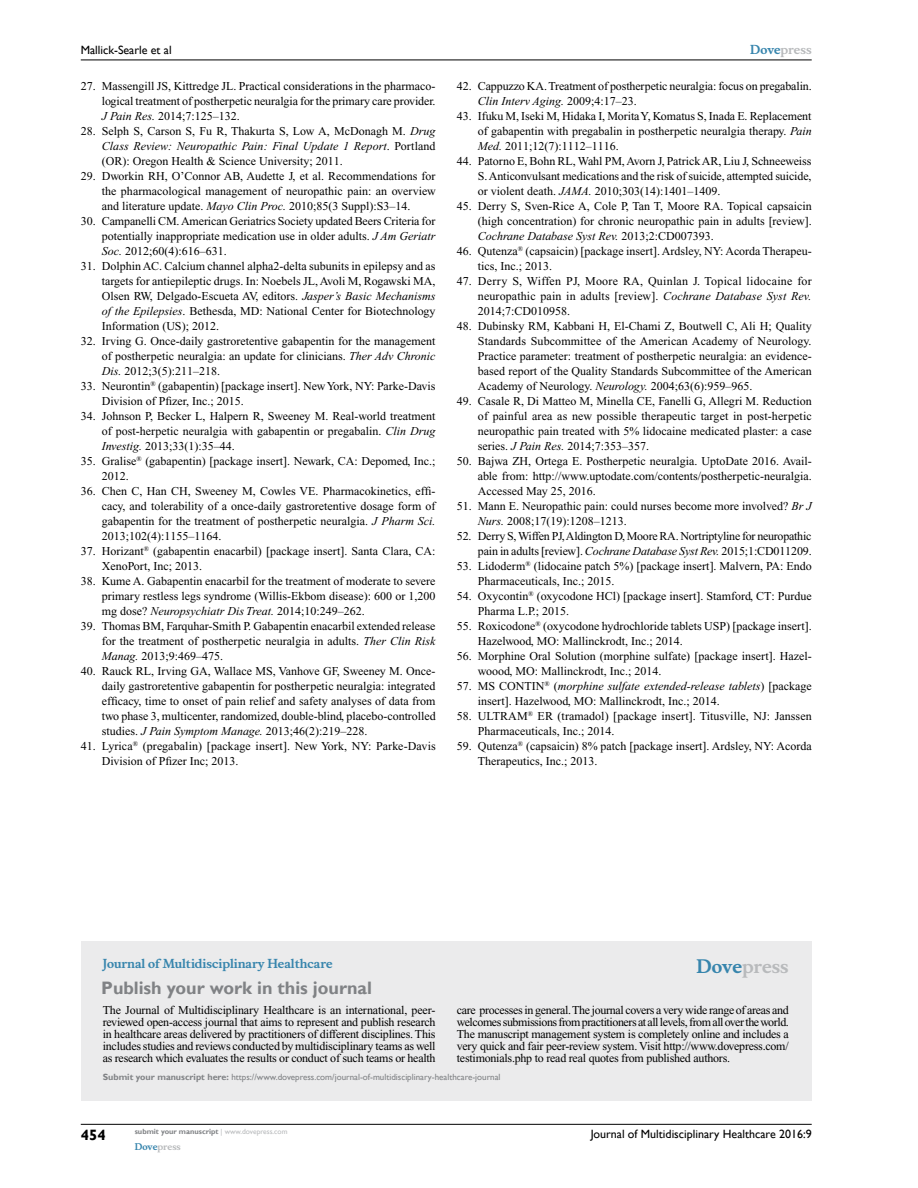
<style>
.page{position:relative;width:918px;height:1188px;background:#fff}
.page>*{position:absolute;margin:0;border:0;box-sizing:border-box;transform-origin:0 0}
.t1{font:700 18px "Gill Sans";color:#808285}
.t2{font:700 18px "Musee";color:#b8babc}
.t3{font:700 15px "Gill Sans";color:#000}
.t4{font:12px/15px "Times New Roman";color:#000;text-align:justify}
.t5{font:12px/15px "Times New Roman";letter-spacing:-.02em;color:#000;text-align:right}
.t6{font:12px "Gill Sans";color:#000}
.t7{font:700 12px "Musee";color:#3785ad}
.t8{font:700 12px "Musee";color:#b8babc}
.t9{font:9px "Gill Sans";color:#808285}
.t10{font:700 9px "Musee";color:#b8babc}
.t11{font:700 7.5px "Gill Sans";color:#808285}
.s1{font-style:italic}
.s2{color:#3785ad}
.s3{font-weight:700}
.s4{font-weight:400;color:#b8babc}
</style>
<div class="page">
<div style="left:81px;top:941px;width:731px;height:160px;background:#ebebec"></div>
<hr style="left:81px;top:1124px;width:731px;height:1px;background:#000">
<hr style="left:81px;top:60px;width:731px;height:1px;background:#000">
<p class="t6" style="left:81px;top:43px;width:92px">Mallick-Searle et al</p>
<p class="t4" style="left:102px;top:79px;width:335px;text-indent:-21px">27. Massengill JS, Kittredge JL. Practical considerations in the pharmaco&shy;logical treatment of postherpetic neuralgia for the primary care provider.<br><span class="s1">J Pain Res.</span> 2014;7:125–132.</p>
<p class="t4" style="left:102px;top:124px;width:335px;text-indent:-21px">28. Selph S, Carson S, Fu R, Thakurta S, Low A, McDonagh M. <span class="s1">Drug Class Review: Neuropathic Pain: Final Update 1 Report</span>. Portland (OR): Oregon Health &amp; Science University; 2011.</p>
<p class="t4" style="left:102px;top:169px;width:335px;text-indent:-21px">29. Dworkin RH, O’Connor AB, Audette J, et al. Recommendations for the pharmacological management of neuropathic pain: an overview and literature update. <span class="s1">Mayo Clin Proc.</span> 2010;85(3 Suppl):S3–14.</p>
<p class="t4" style="left:102px;top:214px;width:335px;text-indent:-21px">30. Campanelli CM. American Geriatrics Society updated Beers Criteria for potentially inappropriate medication use in older adults. <span class="s1">J Am Geriatr Soc.</span> 2012;60(4):616–631.</p>
<p class="t4" style="left:102px;top:259px;width:335px;text-indent:-21px">31. Dolphin AC. Calcium channel alpha2-delta subunits in epilepsy and as targets for antiepileptic drugs. In: Noebels JL, Avoli M, Rogawski MA, Olsen RW, Delgado-Escueta AV, editors. <span class="s1">Jasper’s Basic Mechanisms of the Epilepsies</span>. Bethesda, MD: National Center for Biotechnology Information (US); 2012.</p>
<p class="t4" style="left:102px;top:334px;width:335px;text-indent:-21px">32. Irving G. Once-daily gastroretentive gabapentin for the management of postherpetic neuralgia: an update for clinicians. <span class="s1">Ther Adv Chronic Dis.</span> 2012;3(5):211–218.</p>
<p class="t4" style="left:102px;top:379px;width:335px;text-indent:-21px">33. Neurontin<sup>®</sup> (gabapentin) [package insert]. New York, NY: Parke-Davis<br>Division of Pfizer, Inc.; 2015.</p>
<p class="t4" style="left:102px;top:409px;width:335px;text-indent:-21px">34. Johnson P, Becker L, Halpern R, Sweeney M. Real-world treatment of post-herpetic neuralgia with gabapentin or pregabalin. <span class="s1">Clin Drug Investig.</span> 2013;33(1):35–44.</p>
<p class="t4" style="left:102px;top:454px;width:335px;text-indent:-21px">35. Gralise<sup>®</sup> (gabapentin) [package insert]. Newark, CA: Depomed, Inc.;<br>2012.</p>
<p class="t4" style="left:102px;top:484px;width:335px;text-indent:-21px">36. Chen C, Han CH, Sweeney M, Cowles VE. Pharmacokinetics, effi&shy;cacy, and tolerability of a once-daily gastroretentive dosage form of gabapentin for the treatment of postherpetic neuralgia. <span class="s1">J Pharm Sci.<br></span>2013;102(4):1155–1164.</p>
<p class="t4" style="left:102px;top:544px;width:335px;text-indent:-21px">37. Horizant<sup>®</sup> (gabapentin enacarbil) [package insert]. Santa Clara, CA:<br>XenoPort, Inc; 2013.</p>
<p class="t4" style="left:102px;top:574px;width:335px;text-indent:-21px">38. Kume A. Gabapentin enacarbil for the treatment of moderate to severe primary restless legs syndrome (Willis-Ekbom disease): 600 or 1,200 mg dose? <span class="s1">Neuropsychiatr Dis Treat.</span> 2014;10:249–262.</p>
<p class="t4" style="left:102px;top:619px;width:335px;text-indent:-21px">39. Thomas BM, Farquhar-Smith P. Gabapentin enacarbil extended release for the treatment of postherpetic neuralgia in adults. <span class="s1">Ther Clin Risk Manag.</span> 2013;9:469–475.</p>
<p class="t4" style="left:102px;top:664px;width:336px;text-indent:-21px">40. Rauck RL, Irving GA, Wallace MS, Vanhove GF, Sweeney M. Once&shy;daily gastroretentive gabapentin for postherpetic neuralgia: integrated efficacy, time to onset of pain relief and safety analyses of data from two phase 3, multicenter, randomized, double-blind, placebo-controlled studies. <span class="s1">J Pain Symptom Manage.</span> 2013;46(2):219–228.</p>
<p class="t4" style="left:102px;top:739px;width:336px;text-indent:-21px">41. Lyrica<sup>®</sup> (pregabalin) [package insert]. New York, NY: Parke-Davis<br>Division of Pfizer Inc; 2013.</p>
<p class="t8" style="left:750px;top:43px;width:63px"><span class="s2">Dove</span>press</p>
<p class="t4" style="left:478px;top:79px;width:335px;text-indent:-21px">42. Cappuzzo KA. Treatment of postherpetic neuralgia: focus on pregabalin.<br><span class="s1">Clin Interv Aging.</span> 2009;4:17–23.</p>
<p class="t4" style="left:478px;top:109px;width:335px;text-indent:-21px">43. Ifuku M, Iseki M, Hidaka I, Morita Y, Komatus S, Inada E. Replacement of gabapentin with pregabalin in postherpetic neuralgia therapy. <span class="s1">Pain Med.</span> 2011;12(7):1112–1116.</p>
<p class="t4" style="left:478px;top:154px;width:335px;text-indent:-21px">44. Patorno E, Bohn RL, Wahl PM, Avorn J, Patrick AR, Liu J, Schneeweiss S. Anticonvulsant medications and the risk of suicide, attempted suicide, or violent death. <span class="s1">JAMA.</span> 2010;303(14):1401–1409.</p>
<p class="t4" style="left:478px;top:199px;width:335px;text-indent:-21px">45. Derry S, Sven-Rice A, Cole P, Tan T, Moore RA. Topical capsaicin (high concentration) for chronic neuropathic pain in adults [review].<br><span class="s1">Cochrane Database Syst Rev.</span> 2013;2:CD007393.</p>
<p class="t4" style="left:478px;top:244px;width:335px;text-indent:-21px">46. Qutenza<sup>®</sup> (capsaicin) [package insert]. Ardsley, NY: Acorda Therapeu&shy;tics, Inc.; 2013.</p>
<p class="t4" style="left:478px;top:274px;width:335px;text-indent:-21px">47. Derry S, Wiffen PJ, Moore RA, Quinlan J. Topical lidocaine for neuropathic pain in adults [review]. <span class="s1">Cochrane Database Syst Rev.<br></span>2014;7:CD010958.</p>
<p class="t4" style="left:478px;top:319px;width:335px;text-indent:-21px">48. Dubinsky RM, Kabbani H, El-Chami Z, Boutwell C, Ali H; Quality Standards Subcommittee of the American Academy of Neurology.<br>Practice parameter: treatment of postherpetic neuralgia: an evidence&shy;based report of the Quality Standards Subcommittee of the American Academy of Neurology. <span class="s1">Neurology.</span> 2004;63(6):959–965.</p>
<p class="t4" style="left:478px;top:394px;width:335px;text-indent:-21px">49. Casale R, Di Matteo M, Minella CE, Fanelli G, Allegri M. Reduction of painful area as new possible therapeutic target in post-herpetic neuropathic pain treated with 5% lidocaine medicated plaster: a case series. <span class="s1">J Pain Res.</span> 2014;7:353–357.</p>
<p class="t4" style="left:478px;top:454px;width:335px;text-indent:-21px">50. Bajwa ZH, Ortega E. Postherpetic neuralgia. UptoDate 2016. Avail&shy;able from: http://www.uptodate.com/contents/postherpetic-neuralgia.<br>Accessed May 25, 2016.</p>
<p class="t4" style="left:478px;top:499px;width:335px;text-indent:-21px">51. Mann E. Neuropathic pain: could nurses become more involved? <span class="s1">Br J<br>Nurs.</span> 2008;17(19):1208–1213.</p>
<p class="t5" style="left:457px;top:529px;width:356px">52. Derry S, Wiffen PJ, Aldington D, Moore RA. Nortriptyline for neuropathic pain in adults [review]. <span class="s1">Cochrane Database Syst Rev.</span> 2015;1:CD011209.</p>
<p class="t4" style="left:478px;top:559px;width:335px;text-indent:-21px">53. Lidoderm<sup>®</sup> (lidocaine patch 5%) [package insert]. Malvern, PA: Endo<br>Pharmaceuticals, Inc.; 2015.</p>
<p class="t4" style="left:478px;top:589px;width:335px;text-indent:-21px">54. Oxycontin<sup>®</sup> (oxycodone HCl) [package insert]. Stamford, CT: Purdue<br>Pharma L.P.; 2015.</p>
<p class="t4" style="left:478px;top:619px;width:335px;text-indent:-21px">55. Roxicodone<sup>®</sup> (oxycodone hydrochloride tablets USP) [package insert].<br>Hazelwood, MO: Mallinckrodt, Inc.; 2014.</p>
<p class="t4" style="left:478px;top:649px;width:335px;text-indent:-21px">56. Morphine Oral Solution (morphine sulfate) [package insert]. Hazel&shy;woood, MO: Mallinckrodt, Inc.; 2014.</p>
<p class="t4" style="left:478px;top:679px;width:335px;text-indent:-21px">57. MS CONTIN<sup>®</sup> (<span class="s1">morphine sulfate extended-release tablets</span>) [package insert]. Hazelwood, MO: Mallinckrodt, Inc.; 2014.</p>
<p class="t4" style="left:478px;top:709px;width:335px;text-indent:-21px">58. ULTRAM<sup>®</sup> ER (tramadol) [package insert]. Titusville, NJ: Janssen<br>Pharmaceuticals, Inc.; 2014.</p>
<p class="t4" style="left:478px;top:739px;width:335px;text-indent:-21px">59. Qutenza<sup>®</sup> (capsaicin) 8% patch [package insert]. Ardsley, NY: Acorda<br>Therapeutics, Inc.; 2013.</p>
<p class="t7" style="left:103px;top:956px;width:231px">Journal of Multidisciplinary Healthcare</p>
<h1 class="t1" style="left:101px;top:977px;width:272px">Publish your work in this journal</h1>
<h1 class="t2" style="left:697px;top:955px;width:94px"><span class="s2">Dove</span>press</h1>
<p class="t4" style="left:103px;top:1004px;width:334px;line-height:12px">The Journal of Multidisciplinary Healthcare is an international, peer&shy;reviewed open-access journal that aims to represent and publish research in healthcare areas delivered by practitioners of different disciplines. This includes studies and reviews conducted by multidisciplinary teams as well as research which evaluates the results or conduct of such teams or health</p>
<p class="t4" style="left:457px;top:1004px;width:334px;line-height:12px">care processes in general. The journal covers a very wide range of areas and welcomes submissions from practitioners at all levels, from all over the world.<br>The manuscript management system is completely online and includes a very quick and fair peer-review system. Visit http://www.dovepress.com/ testimonials.php to read real quotes from published authors.</p>
<p class="t9" style="left:103px;top:1072px;width:399px"><span class="s3">Submit your manuscript here:</span> https://www.dovepress.com/journal-of-multidisciplinary-healthcare-journal</p>
<p class="t3" style="left:81px;top:1126px;width:26px">454</p>
<p class="t11" style="left:135px;top:1127px;width:154px">submit your manuscript <span class="s4">| www.dovepress.com</span></p>
<p class="t10" style="left:135px;top:1141px;width:48px"><span class="s2">Dove</span>press</p>
<p class="t6" style="left:591px;top:1127px;width:222px">Journal of Multidisciplinary Healthcare 2016:9</p>
</div>
